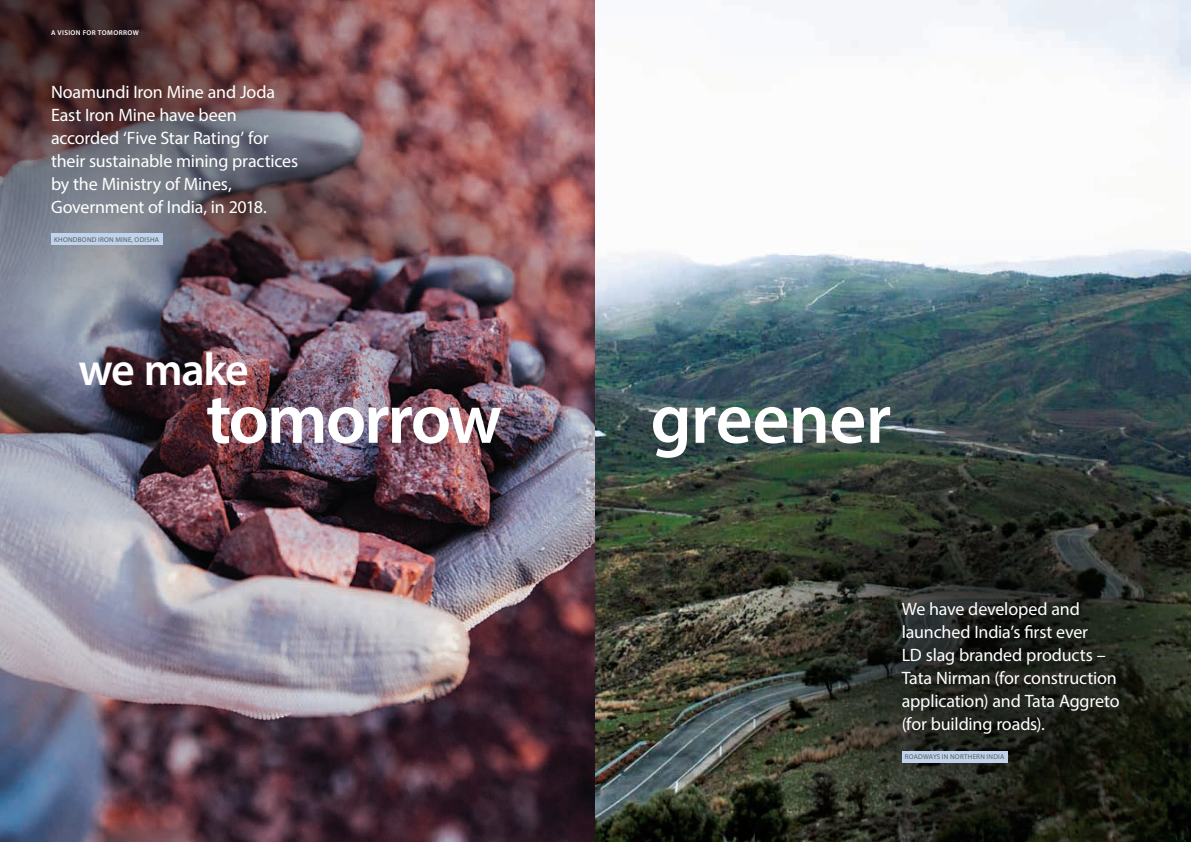
<style>
.page{position:relative;width:1191px;height:842px;background:#fff}
.page>*{position:absolute;margin:0;border:0;box-sizing:border-box;transform-origin:0 0}
.t1{font:600 72px "Myriad Pro";letter-spacing:-.03em;color:#fff}
.t2{font:600 72px "Myriad Pro";letter-spacing:-.01em;color:#fff}
.t3{font:600 46px "Myriad Pro";letter-spacing:-.03em;color:#fff}
.text_callout_reverse{font:18px/23px "Myriad Pro";letter-spacing:-.01em;color:#fff}
.t4{font:7px "Myriad Pro";letter-spacing:.035em;color:#57585a}
.body_copy{font:600 7px "Myriad Pro";letter-spacing:.055em;color:#fff}
</style>
<div class="page">
<img style="left:0;top:0;width:1191px;height:842px">
<img style="left:0;top:0;width:518px;height:492px">
<div style="left:51px;top:233px;width:111px;height:12px;background:#c0d3ec"></div>
<div style="left:901px;top:751px;width:106px;height:11px;background:#c0d3ec"></div>
<p class="body_copy" style="left:51px;top:28px;width:89px">A VISION FOR TOMORROW</p>
<p class="text_callout_reverse" style="left:51px;top:80px;width:249px">Noamundi Iron Mine and Joda<br>East Iron Mine have been accorded ‘Five Star Rating’ for their sustainable mining practices by the Ministry of Mines,<br>Government of India, in 2018.</p>
<p class="t4" style="left:54px;top:235px;width:107px">KHONDBOND IRON MINE, ODISHA</p>
<p class="t3" style="left:78px;top:341px;width:172px">we make</p>
<p class="t1" style="left:206px;top:373px;width:298px">tomorrow</p>
<p class="t2" style="left:650px;top:373px;width:242px">greener</p>
<p class="text_callout_reverse" style="left:901px;top:597px;width:219px">We have developed and launched India’s first ever<br>LD slag branded products –<br>Tata Nirman (for construction application) and Tata Aggreto (for building roads).</p>
<p class="t4" style="left:904px;top:752px;width:101px">ROADWAYS IN NORTHERN INDIA</p>
</div>
